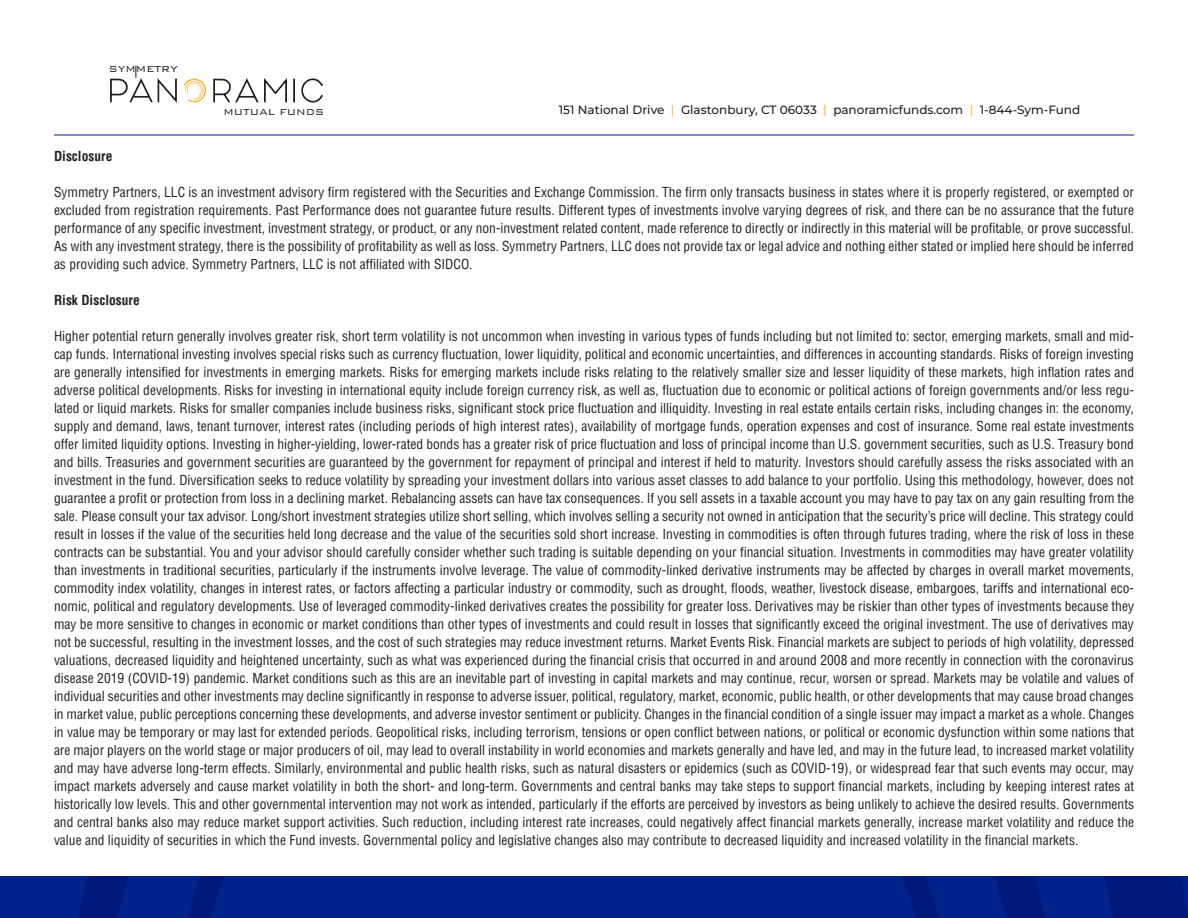
<style>
.page{position:relative;width:1188px;height:918px;background:#fff}
.page>*{position:absolute;margin:0;border:0;box-sizing:border-box;transform-origin:0 0}
.t1{font:condensed 13.5px/18px "Helvetica LT Std";color:#231f20;text-align:justify}
.t2{font:700 condensed 13.5px "Helvetica LT Std";color:#231f20}
.t3{font:100 12px "Montserrat";color:#231f20}
.t4{font:300 11.55px "Bank Gothic BT";color:#231f20}
.s1{color:#ffb238}
</style>
<div class="page">
<svg style="left:213px;top:78px;width:74px;height:24px"></svg>
<svg style="left:293px;top:79px;width:2px;height:23px"></svg>
<svg style="left:301px;top:78px;width:22px;height:25px"></svg>
<svg style="left:110px;top:66px;width:67px;height:37px"></svg>
<svg style="left:184px;top:79px;width:22px;height:23px"></svg>
<hr style="left:54px;top:135px;width:1080px;height:1px;background:#00238e">
<svg style="left:0;top:877px;width:1188px;height:41px;background:#001f86"></svg>
<svg style="left:68px;top:877px;width:988px;height:41px;background:#00218b"></svg>
<p class="t4" style="left:109px;top:63px;width:71px">SYMMETRY</p>
<p class="t4" style="left:223px;top:106px;width:102px">MUTUAL FUNDS</p>
<p class="t3" style="left:559px;top:102px;width:523px">151 National Drive <span class="s1">|</span> Glastonbury, CT 06033 <span class="s1">|</span> panoramicfunds.com <span class="s1">|</span> 1-844-Sym-Fund</p>
<p class="t2" style="left:54px;top:147px;width:60px">Disclosure</p>
<p class="t1" style="left:54px;top:183px;width:1082px">Symmetry Partners, LLC is an investment advisory firm registered with the Securities and Exchange Commission. The firm only transacts business in states where it is properly registered, or exempted or excluded from registration requirements. Past Performance does not guarantee future results. Different types of investments involve varying degrees of risk, and there can be no assurance that the future performance of any specific investment, investment strategy, or product, or any non-investment related content, made reference to directly or indirectly in this material will be profitable, or prove successful.<br>As with any investment strategy, there is the possibility of profitability as well as loss. Symmetry Partners, LLC does not provide tax or legal advice and nothing either stated or implied here should be inferred as providing such advice. Symmetry Partners, LLC is not affiliated with SIDCO.</p>
<p class="t2" style="left:54px;top:291px;width:87px">Risk Disclosure</p>
<p class="t1" style="left:54px;top:327px;width:1082px">Higher potential return generally involves greater risk, short term volatility is not uncommon when investing in various types of funds including but not limited to: sector, emerging markets, small and mid&shy;cap funds. International investing involves special risks such as currency fluctuation, lower liquidity, political and economic uncertainties, and differences in accounting standards. Risks of foreign investing are generally intensified for investments in emerging markets. Risks for emerging markets include risks relating to the relatively smaller size and lesser liquidity of these markets, high inflation rates and adverse political developments. Risks for investing in international equity include foreign currency risk, as well as, fluctuation due to economic or political actions of foreign governments and/or less regu&shy;lated or liquid markets. Risks for smaller companies include business risks, significant stock price fluctuation and illiquidity. Investing in real estate entails certain risks, including changes in: the economy, supply and demand, laws, tenant turnover, interest rates (including periods of high interest rates), availability of mortgage funds, operation expenses and cost of insurance. Some real estate investments offer limited liquidity options. Investing in higher-yielding, lower-rated bonds has a greater risk of price fluctuation and loss of principal income than U.S. government securities, such as U.S. Treasury bond and bills. Treasuries and government securities are guaranteed by the government for repayment of principal and interest if held to maturity. Investors should carefully assess the risks associated with an investment in the fund. Diversification seeks to reduce volatility by spreading your investment dollars into various asset classes to add balance to your portfolio. Using this methodology, however, does not guarantee a profit or protection from loss in a declining market. Rebalancing assets can have tax consequences. If you sell assets in a taxable account you may have to pay tax on any gain resulting from the sale. Please consult your tax advisor. Long/short investment strategies utilize short selling, which involves selling a security not owned in anticipation that the security’s price will decline. This strategy could result in losses if the value of the securities held long decrease and the value of the securities sold short increase. Investing in commodities is often through futures trading, where the risk of loss in these contracts can be substantial. You and your advisor should carefully consider whether such trading is suitable depending on your financial situation. Investments in commodities may have greater volatility than investments in traditional securities, particularly if the instruments involve leverage. The value of commodity-linked derivative instruments may be affected by charges in overall market movements, commodity index volatility, changes in interest rates, or factors affecting a particular industry or commodity, such as drought, floods, weather, livestock disease, embargoes, tariffs and international eco&shy;nomic, political and regulatory developments. Use of leveraged commodity-linked derivatives creates the possibility for greater loss. Derivatives may be riskier than other types of investments because they may be more sensitive to changes in economic or market conditions than other types of investments and could result in losses that significantly exceed the original investment. The use of derivatives may not be successful, resulting in the investment losses, and the cost of such strategies may reduce investment returns. Market Events Risk. Financial markets are subject to periods of high volatility, depressed valuations, decreased liquidity and heightened uncertainty, such as what was experienced during the financial crisis that occurred in and around 2008 and more recently in connection with the coronavirus disease 2019 (COVID-19) pandemic. Market conditions such as this are an inevitable part of investing in capital markets and may continue, recur, worsen or spread. Markets may be volatile and values of individual securities and other investments may decline significantly in response to adverse issuer, political, regulatory, market, economic, public health, or other developments that may cause broad changes in market value, public perceptions concerning these developments, and adverse investor sentiment or publicity. Changes in the financial condition of a single issuer may impact a market as a whole. Changes in value may be temporary or may last for extended periods. Geopolitical risks, including terrorism, tensions or open conflict between nations, or political or economic dysfunction within some nations that are major players on the world stage or major producers of oil, may lead to overall instability in world economies and markets generally and have led, and may in the future lead, to increased market volatility and may have adverse long-term effects. Similarly, environmental and public health risks, such as natural disasters or epidemics (such as COVID-19), or widespread fear that such events may occur, may impact markets adversely and cause market volatility in both the short- and long-term. Governments and central banks may take steps to support financial markets, including by keeping interest rates at historically low levels. This and other governmental intervention may not work as intended, particularly if the efforts are perceived by investors as being unlikely to achieve the desired results. Governments and central banks also may reduce market support activities. Such reduction, including interest rate increases, could negatively affect financial markets generally, increase market volatility and reduce the value and liquidity of securities in which the Fund invests. Governmental policy and legislative changes also may contribute to decreased liquidity and increased volatility in the financial markets.</p>
</div>
